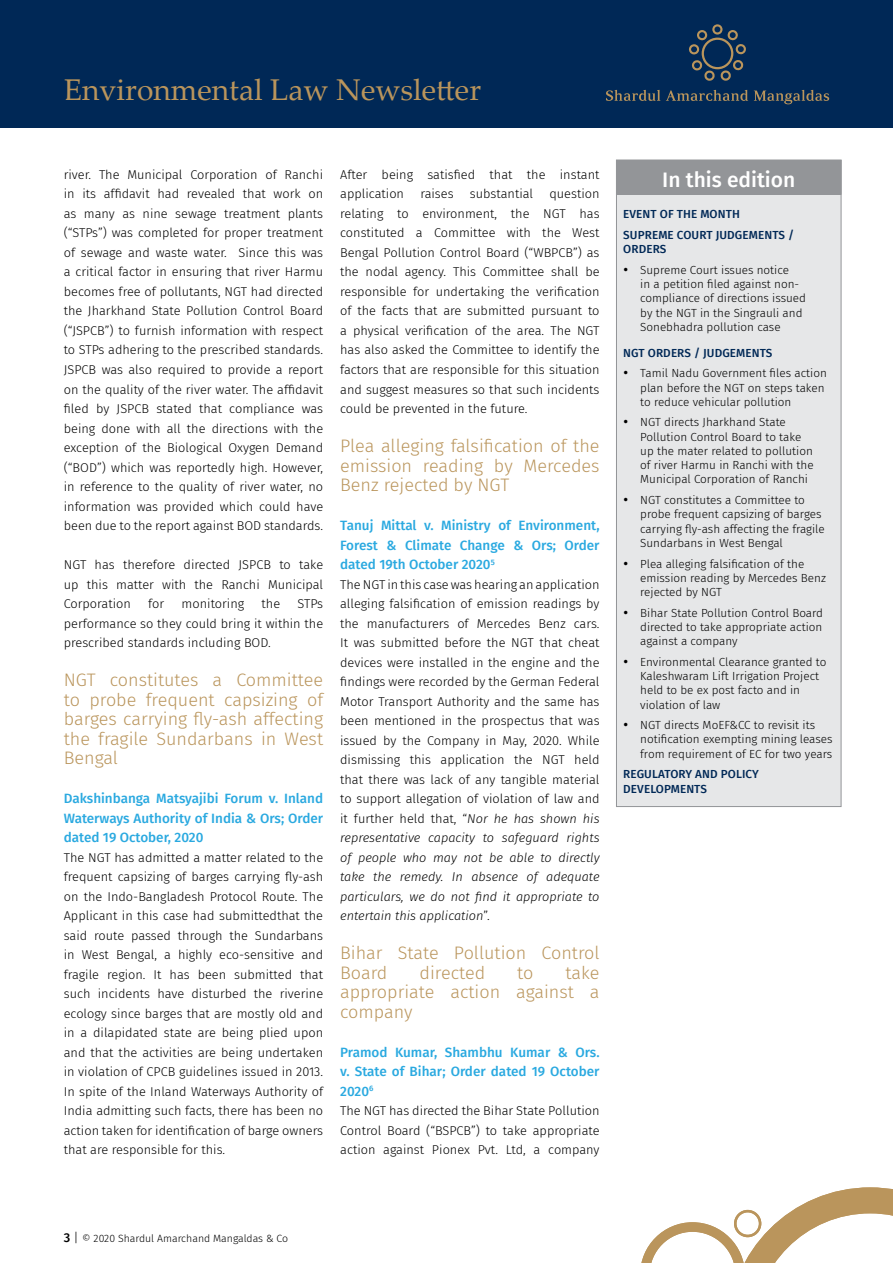
<style>
.page{position:relative;width:893px;height:1263px;background:#fff}
.page>*{position:absolute;margin:0;border:0;box-sizing:border-box;transform-origin:0 0}
.t1{font:30px "Palatino Linotype";color:#ba955c}
.t2{font:500 21px "Fira Sans";color:#fff}
.Heading_2{font:300 18px/19.5px "Fira Sans";color:#ba955c;text-align:justify}
.Heading_3{font:500 13.5px/19.5px "Fira Sans";color:#2aa9e0;text-align:justify}
.Body_Copy{font:300 12.75px/19.5px "Fira Sans";color:#000;text-align:justify}
.Body_Copy-2{font:300 11.7px/14.2px "Fira Sans";color:#000}
.Heading_2-2{font:500 11.7px/14.2px "Fira Sans";letter-spacing:.01em;color:#002856}
.t3{font:300 10.5px "Fira Sans";color:#000}
.s1{font-style:italic}
.s2{font-weight:500;font-size:12.75px}
.s3{font-size:12.75px}
</style>
<div class="page">
<div style="left:0;top:0;width:893px;height:128px;background:#002856"></div>
<svg style="left:606px;top:90px;width:54px;height:11px"></svg>
<svg style="left:666px;top:90px;width:82px;height:11px"></svg>
<svg style="left:754px;top:90px;width:75px;height:14px"></svg>
<svg style="left:689px;top:24px;width:57px;height:57px"></svg>
<svg style="left:641px;top:1187px;width:252px;height:76px"></svg>
<div style="left:616px;top:160px;width:225px;height:646px;background:#e6e7e8"></div>
<div style="left:616px;top:160px;width:225px;height:34px;background:#939598"></div>
<div style="left:616px;top:160px;width:225px;height:35px;border:1px solid #939598"></div>
<h1 class="t1" style="left:64px;top:68px;width:419px">Environmental Law Newsletter</h1>
<p class="Body_Copy" style="left:64px;top:165px;width:261px">river. The Municipal Corporation of Ranchi in its affidavit had revealed that work on as many as nine sewage treatment plants (“STPs”) was completed for proper treatment of sewage and waste water. Since this was a critical factor in ensuring that river Harmu becomes free of pollutants, NGT had directed the Jharkhand State Pollution Control Board (“JSPCB”) to furnish information with respect to STPs adhering to the prescribed standards.<br>JSPCB was also required to provide a report on the quality of the river water. The affidavit filed by JSPCB stated that compliance was being done with all the directions with the exception of the Biological Oxygen Demand (“BOD”) which was reportedly high. However, in reference to the quality of river water, no information was provided which could have been due to the report against BOD standards.</p>
<p class="Body_Copy" style="left:64px;top:555px;width:261px">NGT has therefore directed JSPCB to take up this matter with the Ranchi Municipal Corporation</p>
<p class="Body_Copy" style="left:148px;top:594px;width:18px">for</p>
<p class="Body_Copy" style="left:182px;top:594px;width:64px">monitoring</p>
<p class="Body_Copy" style="left:262px;top:594px;width:20px">the</p>
<p class="Body_Copy" style="left:64px;top:594px;width:261px;text-indent:234px">STPs performance so they could bring it within the prescribed standards including BOD.</p>
<p class="Heading_2" style="left:64px;top:670px;width:261px">NGT constitutes a Committee to probe frequent capsizing of barges carrying fly-ash affecting the fragile Sundarbans in West Bengal</p>
<p class="Heading_3" style="left:64px;top:788px;width:261px">Dakshinbanga Matsyajibi Forum v. Inland Waterways Authority of India &amp; Ors; Order dated 19 October, 2020</p>
<p class="Body_Copy" style="left:64px;top:847px;width:261px">The NGT has admitted a matter related to the frequent capsizing of barges carrying fly-ash on the Indo-Bangladesh Protocol Route. The Applicant in this case had submittedthat the said route passed through the Sundarbans in West Bengal, a highly eco-sensitive and fragile region. It has been submitted that such incidents have disturbed the riverine ecology since barges that are mostly old and in a dilapidated state are being plied upon and that the activities are being undertaken in violation of CPCB guidelines issued in 2013.<br>In spite of the Inland Waterways Authority of India admitting such facts, there has been no action taken for identification of barge owners that are responsible for this.</p>
<p class="Body_Copy" style="left:340px;top:165px;width:261px">After being satisfied that the instant application</p>
<p class="Body_Copy" style="left:340px;top:184px;width:261px;text-indent:209px">question relating to environment, the NGT has constituted a Committee with the West Bengal Pollution Control Board (“WBPCB”) as the nodal agency. This Committee shall be responsible for undertaking the verification of the facts that are submitted pursuant to a physical verification of the area. The NGT has also asked the Committee to identify the factors that are responsible for this situation and suggest measures so that such incidents could be prevented in the future.</p>
<p class="Heading_2" style="left:340px;top:436px;width:261px">Plea alleging falsification of the emission reading by Mercedes Benz rejected by NGT</p>
<p class="Heading_3" style="left:340px;top:515px;width:261px">Tanuj Mittal v. Ministry of Environment, Forest &amp; Climate Change &amp; Ors; Order dated 19th October 2020<sup>5</sup></p>
<p class="Body_Copy" style="left:340px;top:574px;width:261px">The NGT in this case was hearing an application alleging falsification of emission readings by the manufacturers of Mercedes Benz cars.<br>It was submitted before the NGT that cheat devices were installed in the engine and the findings were recorded by the German Federal Motor Transport Authority and the same has been mentioned in the prospectus that was issued by the Company in May, 2020. While dismissing this application the NGT held that there was lack of any tangible material to support allegation of violation of law and it further held that, “<span class="s1">Nor he has shown his representative capacity to safeguard rights of people who may not be able to directly take the remedy. In absence of adequate particulars, we do not find it appropriate to entertain this application</span>”.</p>
<p class="Heading_2" style="left:340px;top:943px;width:261px">Bihar State Pollution Control<br>Board</p>
<p class="Body_Copy" style="left:420px;top:184px;width:35px">raises</p>
<p class="Body_Copy" style="left:470px;top:184px;width:65px">substantial</p>
<p class="Heading_2" style="left:419px;top:962px;width:67px">directed</p>
<p class="Heading_2" style="left:517px;top:962px;width:18px">to</p>
<p class="Heading_2" style="left:340px;top:962px;width:261px;text-indent:225px">take appropriate action against a company</p>
<p class="Heading_3" style="left:340px;top:1041px;width:261px">Pramod Kumar, Shambhu Kumar &amp; Ors. v. State of Bihar; Order dated 19 October 2020<sup>6</sup></p>
<p class="Body_Copy" style="left:340px;top:1101px;width:261px">The NGT has directed the Bihar State Pollution Control Board (“BSPCB”) to take appropriate action against Pionex Pvt. Ltd, a company</p>
<p class="t2" style="left:662px;top:163px;width:135px">In this edition</p>
<p class="Heading_2-2" style="left:623px;top:206px;width:118px">EVENT OF THE MONTH</p>
<p class="Heading_2-2" style="left:623px;top:227px;width:172px">SUPREME COURT JUDGEMENTS /<br>ORDERS</p>
<p class="Body_Copy-2" style="left:640px;top:263px;width:167px;text-indent:-17px">• Supreme Court issues notice<br>in a petition filed against non&shy;compliance of directions issued by the NGT in the Singrauli and<br>Sonebhadra pollution case</p>
<p class="Heading_2-2" style="left:623px;top:345px;width:151px">NGT ORDERS / JUDGEMENTS</p>
<p class="Body_Copy-2" style="left:640px;top:366px;width:188px;text-indent:-17px">• Tamil Nadu Government files action plan before the NGT on steps taken to reduce vehicular pollution</p>
<p class="Body_Copy-2" style="left:640px;top:415px;width:175px;text-indent:-17px">• NGT directs Jharkhand State<br>Pollution Control Board to take up the mater related to pollution of river Harmu in Ranchi with the<br>Municipal Corporation of Ranchi</p>
<p class="Body_Copy-2" style="left:640px;top:493px;width:186px;text-indent:-17px">• NGT constitutes a Committee to probe frequent capsizing of barges carrying fly-ash affecting the fragile Sundarbans in West Bengal</p>
<p class="Body_Copy-2" style="left:640px;top:556px;width:187px;text-indent:-17px">• Plea alleging falsification of the emission reading by Mercedes Benz rejected by NGT</p>
<p class="Body_Copy-2" style="left:640px;top:605px;width:184px;text-align:justify;text-indent:-17px">• Bihar State Pollution Control Board directed to take appropriate action against a company</p>
<p class="Body_Copy-2" style="left:640px;top:654px;width:188px;text-indent:-17px">• Environmental Clearance granted to<br>Kaleshwaram Lift Irrigation Project held to be ex post facto and in violation of law</p>
<p class="Body_Copy-2" style="left:640px;top:718px;width:194px;text-indent:-17px">• NGT directs MoEF&amp;CC to revisit its notification exempting mining leases from requirement of EC for two years</p>
<p class="Heading_2-2" style="left:623px;top:766px;width:137px">REGULATORY AND POLICY<br>DEVELOPMENTS</p>
<p class="t3" style="left:64px;top:1231px;width:226px"><span class="s2">3</span> <span class="s3">|</span> © 2020 Shardul Amarchand Mangaldas &amp; Co</p>
</div>
